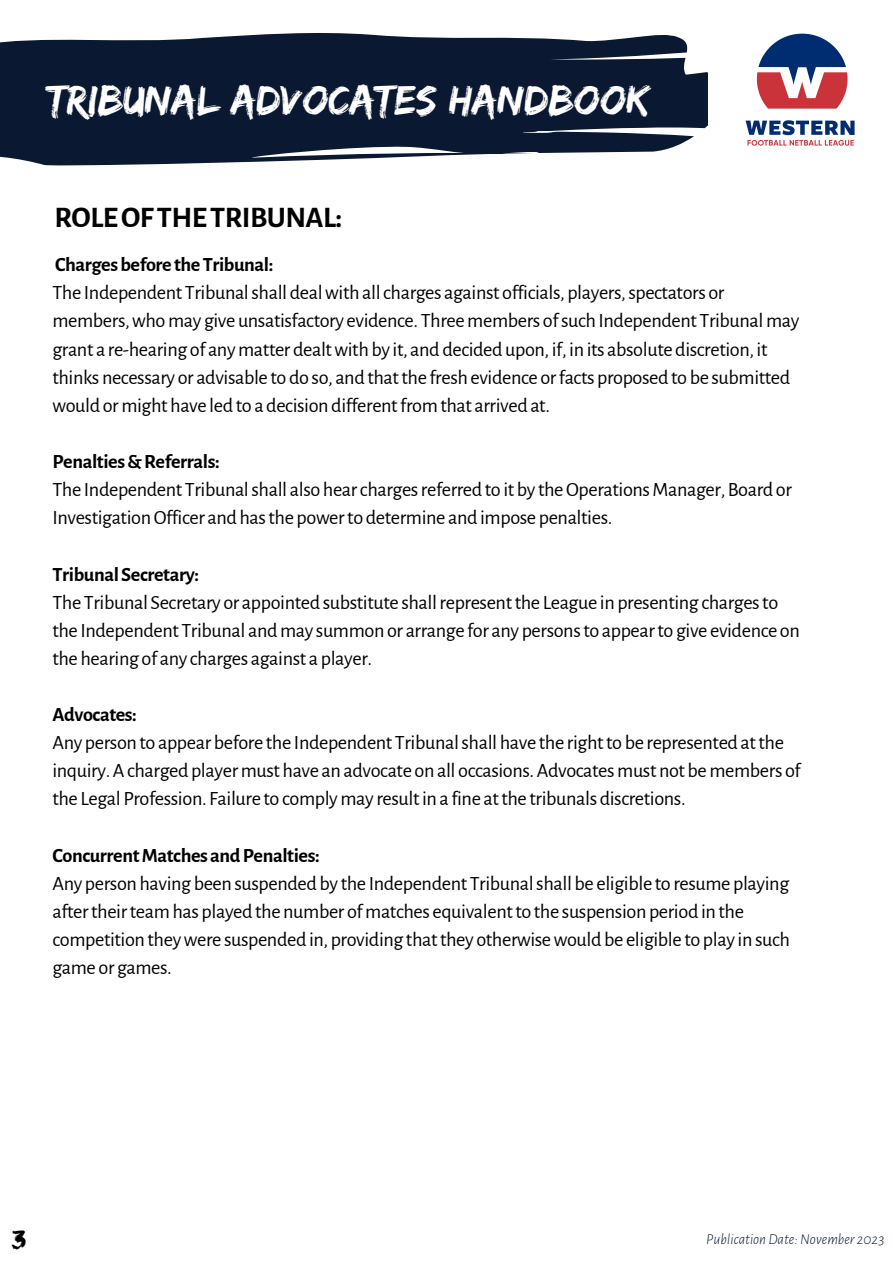
<style>
.page{position:relative;width:893px;height:1264px;background:#fff}
.page>*{position:absolute;margin:0;border:0;box-sizing:border-box;transform-origin:0 0}
.t1{font:43.05px "Edo";color:#fff}
.t2{font:700 30px "Alegreya Sans";letter-spacing:-.02em;color:#000}
.t3{font:27.75px "Edo";color:#000}
.t4{font:20.25px/28px "Alegreya Sans";letter-spacing:-.02em;color:#000}
.t5{font:700 20.25px "Alegreya Sans";letter-spacing:-.02em;color:#000}
.t6{font:italic 300 15px "Alegreya Sans";color:#0a1832}
</style>
<div class="page">
<svg style="left:0;top:33px;width:708px;height:133px;fill:#0a1832"></svg>
<img style="left:745px;top:33px;width:110px;height:113px">
<p class="t1" style="left:47px;top:75px;width:603px">TRIBUNAL ADVOCATES HANDBOOK</p>
<p class="t2" style="left:55px;top:202px;width:289px">ROLEOFTHETRIBUNAL:</p>
<p class="t5" style="left:55px;top:255px;width:220px">ChargesbeforetheTribunal:</p>
<p class="t4" style="left:52px;top:279px;width:748px">The Independent Tribunalshalldealwithallcharges against officials,players,spectators or members,whomay giveunsatisfactory evidence. Threemembers ofsuchIndependent Tribunalmay grant a re-hearing of anymatterdealtwithby it, anddecidedupon, if, inits absolutediscretion, it thinksnecessary or advisable todo so, andthatthe freshevidence orfactsproposedtobe submitted wouldormighthave ledto adecisiondifferentfromthat arrivedat.</p>
<p class="t5" style="left:52px;top:452px;width:169px">Penalties&amp;Referrals:</p>
<p class="t4" style="left:52px;top:476px;width:741px">The Independent Tribunalshall alsohearchargesreferredto itby theOperationsManager,Boardor<br>InvestigationOfficer andhasthepowertodetermine andimposepenalties.</p>
<p class="t5" style="left:52px;top:564px;width:148px">TribunalSecretary:</p>
<p class="t4" style="left:52px;top:588px;width:749px">The Tribunal Secretary or appointedsubstitute shallrepresentthe League inpresenting chargesto the Independent Tribunal andmay summonor arrange for anypersonsto appearto give evidence on thehearing of any charges against aplayer.</p>
<p class="t5" style="left:52px;top:705px;width:86px">Advocates:</p>
<p class="t4" style="left:52px;top:729px;width:749px">Anypersonto appearbefore the Independent Tribunalshallhave the righttobe representedatthe inquiry.Achargedplayermusthave anadvocate onall occasions.Advocatesmustnotbemembers of the LegalProfession. Failure to complymay resultina fine atthe tribunalsdiscretions.</p>
<p class="t5" style="left:52px;top:845px;width:269px">ConcurrentMatchesandPenalties:</p>
<p class="t4" style="left:52px;top:869px;width:739px">Anypersonhavingbeensuspendedby the Independent Tribunalshallbe eligible to resumeplaying aftertheirteamhasplayedthenumber ofmatches equivalentto the suspensionperiodinthe competitiontheywere suspendedin,providing thatthey otherwisewouldbe eligible toplay insuch game or games.</p>
<p class="t3" style="left:11px;top:1222px;width:16px">3</p>
<p class="t6" style="left:706px;top:1232px;width:179px">Publication Date:November 2023</p>
</div>
